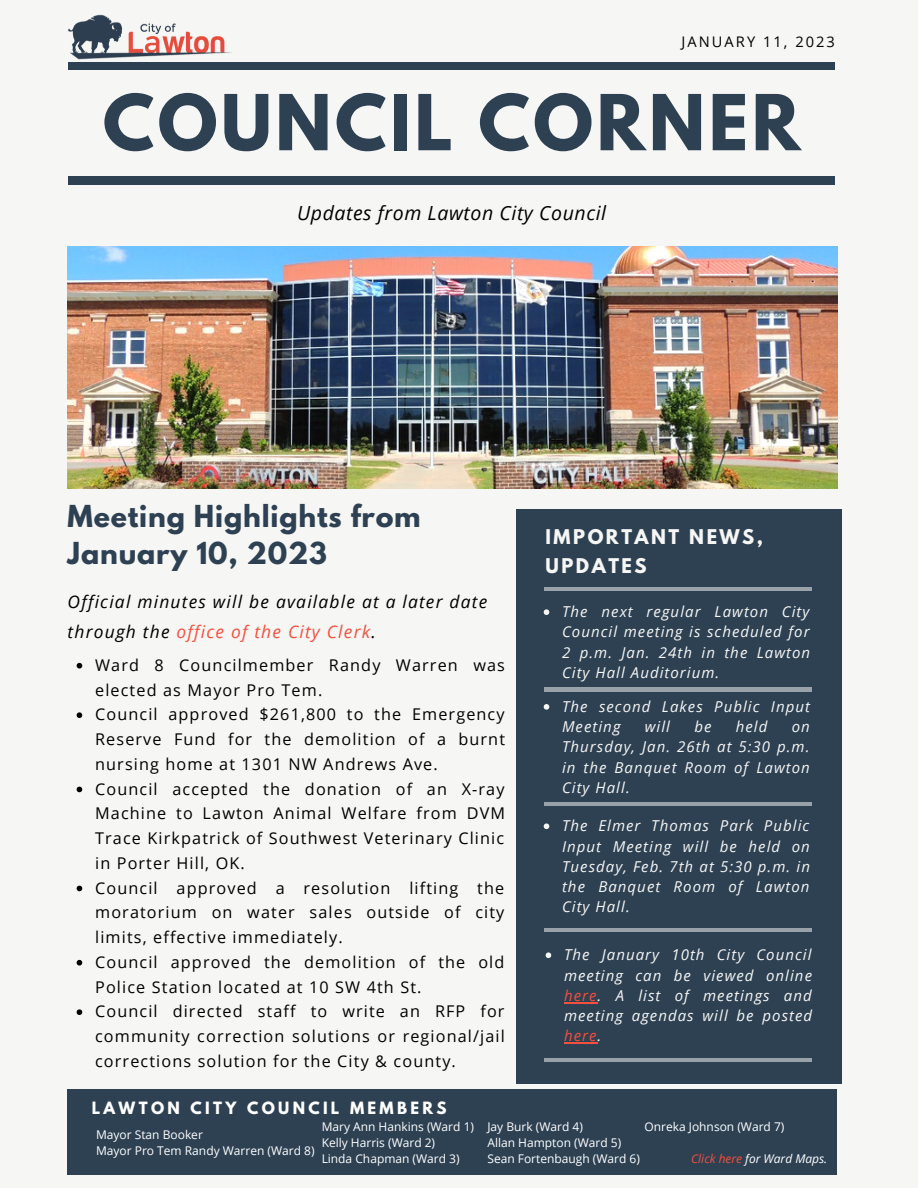
<style>
.page{position:relative;width:918px;height:1188px;background:#f6f6f4}
.page>*{position:absolute;margin:0;border:0;box-sizing:border-box;transform-origin:0 0}
.t1{font:700 68.25px "League Spartan";letter-spacing:.05em;color:#2e4153}
.t2{font:700 26.85px/37.2px "League Spartan";letter-spacing:.03em;color:#2e4153}
.t3{font:italic 19.5px "Open Sans";letter-spacing:.03em;color:#000}
.t4{font:700 18px/28.5px "League Spartan";letter-spacing:.14em;color:#f6f6f4}
.t5{font:italic 17.4px/30.3px "Open Sans";letter-spacing:.07em;color:#000}
.t6{font:16.2px/24.8px "Open Sans";letter-spacing:.07em;color:#000}
.t7{font:italic 15px/20.2px "Open Sans";letter-spacing:.07em;color:#f6f6f4;text-align:justify}
.t8{font:700 15px "League Spartan";letter-spacing:.22em;color:#fff}
.t9{font:14.7px "Open Sans";letter-spacing:.14em;color:#000}
.t10{font:12px/15.8px "Open Sans";color:#fff}
.t11{font:italic 12px "Open Sans";color:#fff}
.s1{color:#f54f3e}
.s2{font-family:"Noto Sans"}
</style>
<div class="page">
<img style="left:68px;top:246px;width:769px;height:242px">
<div style="left:68px;top:176px;width:766px;height:8px;background:#2e4153"></div>
<div style="left:68px;top:62px;width:767px;height:8px;background:#2e4153"></div>
<svg style="left:77px;top:663px;width:5px;height:6px"></svg>
<svg style="left:77px;top:712px;width:5px;height:6px"></svg>
<svg style="left:77px;top:787px;width:5px;height:5px"></svg>
<svg style="left:77px;top:886px;width:5px;height:5px"></svg>
<svg style="left:77px;top:960px;width:5px;height:6px"></svg>
<svg style="left:77px;top:1009px;width:5px;height:6px"></svg>
<div style="left:516px;top:509px;width:325px;height:575px;background:#2e4153"></div>
<img style="left:68px;top:14px;width:164px;height:46px">
<svg style="left:544px;top:704px;width:5px;height:6px"></svg>
<svg style="left:544px;top:609px;width:5px;height:6px"></svg>
<hr style="left:544px;top:688px;width:267px;height:3px;background:#f6f6f4">
<hr style="left:544px;top:588px;width:267px;height:3px;background:#f6f6f4">
<hr style="left:544px;top:1059px;width:267px;height:3px;background:#f6f6f4">
<div style="left:68px;top:1089px;width:769px;height:86px;background:#2e4153"></div>
<hr style="left:544px;top:928px;width:267px;height:4px;background:#99a2a9">
<hr style="left:544px;top:802px;width:267px;height:3px;background:#f6f6f4">
<svg style="left:546px;top:952px;width:5px;height:6px"></svg>
<hr style="left:564px;top:1002px;width:34px;height:1px;background:#f54f3e">
<hr style="left:564px;top:1042px;width:34px;height:2px;background:#f54f3e">
<svg style="left:544px;top:823px;width:5px;height:6px"></svg>
<p class="t9" style="left:682px;top:31px;width:155px">JANUARY 11, 2023</p>
<h1 class="t1" style="left:103px;top:89px;width:699px">COUNCIL CORNER</h1>
<p class="t3" style="left:297px;top:199px;width:311px">Updates from Lawton City Council</p>
<h2 class="t2" style="left:68px;top:501px;width:355px">Meeting Highlights from<br>January 10, 2023</h2>
<p class="t5" style="left:68px;top:586px;width:421px">Official minutes will be available at a later date through the <span class="s1">office of the City Clerk</span>.</p>
<p class="t6" style="left:95px;top:652px;width:411px">Ward 8 Councilmember Randy Warren was elected as Mayor Pro Tem.<br>Council approved $261,800 to the Emergency Reserve Fund for the demolition of a burnt nursing home at 1301 NW Andrews Ave.<br>Council accepted the donation of an X<span class="s2">‑</span>ray Machine to Lawton Animal Welfare from DVM Trace Kirkpatrick of Southwest Veterinary Clinic in Porter Hill, OK.<br>Council approved a resolution lifting the moratorium on water sales outside of city limits, effective immediately.<br>Council approved the demolition of the old Police Station located at 10 SW 4th St.<br>Council directed staff to write an RFP for community correction solutions or regional/jail corrections solution for the City &amp; county.</p>
<p class="t4" style="left:546px;top:525px;width:219px">IMPORTANT NEWS,<br>UPDATES</p>
<p class="t7" style="left:562px;top:601px;width:250px">The next regular Lawton City Council meeting is scheduled for 2 p.m. Jan. 24th in the Lawton City Hall Auditorium.</p>
<p class="t7" style="left:562px;top:696px;width:249px">The second Lakes Public Input<br>Meeting</p>
<p class="t7" style="left:645px;top:716px;width:27px">will</p>
<p class="t7" style="left:694px;top:716px;width:19px">be</p>
<p class="t7" style="left:736px;top:716px;width:33px">held</p>
<p class="t7" style="left:562px;top:716px;width:249px;text-indent:230px">on Thursday, Jan. 26th at 5:30 p.m. in the Banquet Room of Lawton City Hall.</p>
<p class="t7" style="left:562px;top:815px;width:250px">The Elmer Thomas Park Public Input Meeting will be held on Tuesday, Feb. 7th at 5:30 p.m. in the Banquet Room of Lawton City Hall.</p>
<p class="t7" style="left:564px;top:944px;width:250px">The January 10th City Council meeting can be viewed online <span class="s1">here</span>. A list of meetings and meeting agendas will be posted <span class="s1">here</span>.</p>
<p class="t8" style="left:92px;top:1100px;width:356px">LAWTON CITY COUNCIL MEMBERS</p>
<p class="t10" style="left:96px;top:1126px;width:220px">Mayor Stan Booker<br>Mayor Pro Tem Randy Warren (Ward 8)</p>
<p class="t10" style="left:322px;top:1118px;width:154px">Mary Ann Hankins (Ward 1)<br>Kelly Harris (Ward 2)<br>Linda Chapman (Ward 3)</p>
<p class="t10" style="left:487px;top:1118px;width:154px">Jay Burk (Ward 4)<br>Allan Hampton (Ward 5)<br>Sean Fortenbaugh (Ward 6)</p>
<p class="t10" style="left:644px;top:1118px;width:142px">Onreka Johnson (Ward 7)</p>
<p class="t11" style="left:691px;top:1150px;width:138px"><span class="s1">Click here</span> for Ward Maps.</p>
</div>
